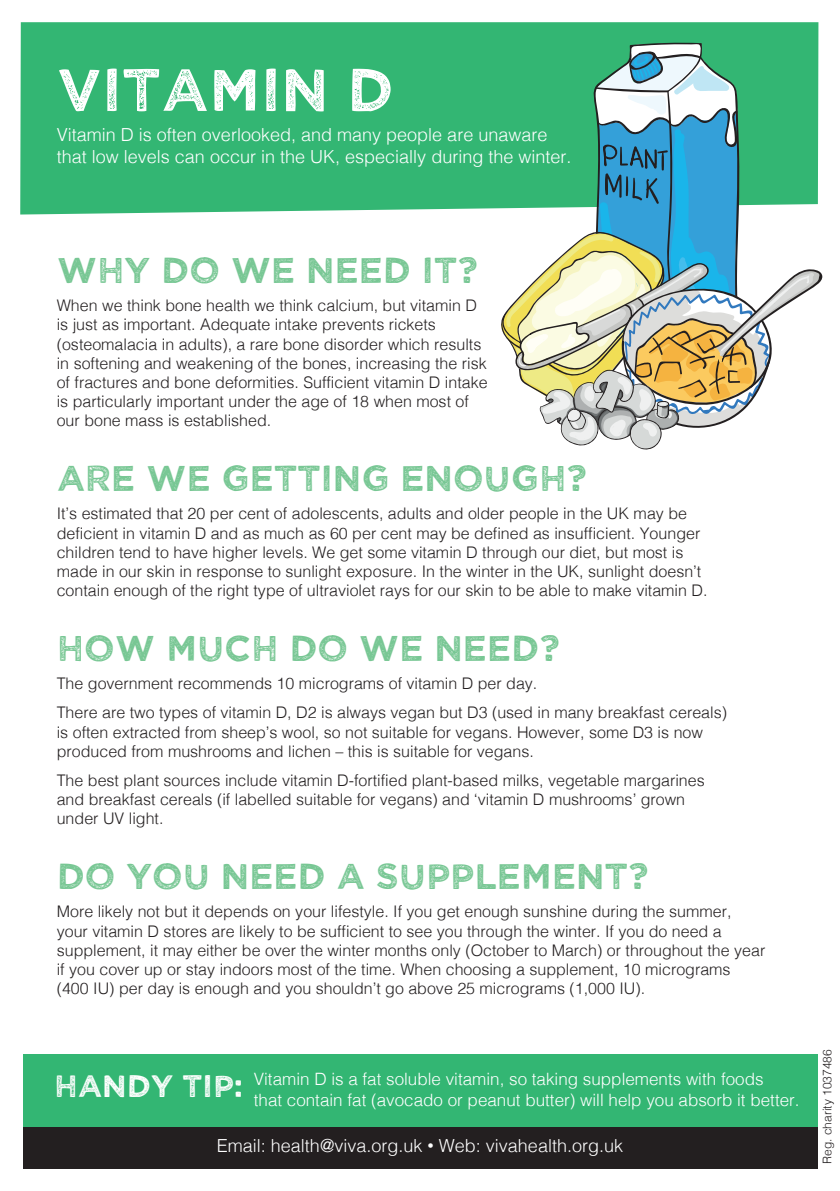
<style>
.page{position:relative;width:840px;height:1191px;background:#fff}
.page>*{position:absolute;margin:0;border:0;box-sizing:border-box;transform-origin:0 0}
.t1{font:60.2px "Wicked Grit";color:#fff}
.t2{font:36px "Wicked Grit";color:#78c794}
.t3{font:300 18px/21.6px "Helvetica";color:#fff}
.t4{font:300 17px/20.4px "Helvetica";color:#fff}
.t5{font:300 16px/19.2px "Helvetica";color:#231f20}
.t6{font:300 12px "Helvetica";color:#231f20}
.s1{font-family:"Wicked Grit";font-weight:400;font-size:31px}
.s2{font-family:"Arial";font-weight:400}
</style>
<div class="page">
<div style="left:20px;top:22px;width:798px;height:192px;background:#33b673"></div>
<div style="left:23px;top:1054px;width:793px;height:85px;background:#33b673"></div>
<div style="left:23px;top:1127px;width:793px;height:41px;background:#231f20"></div>
<svg style="left:500px;top:42px;width:322px;height:408px"></svg>
<h1 class="t1" style="left:57px;top:51px;width:338px">VITAMIN D</h1>
<p class="t3" style="left:57px;top:123px;width:516px">Vitamin D is often overlooked, and many people are unaware that low levels can occur in the UK, especially during the winter.</p>
<h2 class="t2" style="left:57px;top:246px;width:421px">WHY DO WE NEED IT?</h2>
<p class="t5" style="left:57px;top:295px;width:432px">When we think bone health we think calcium, but vitamin D is just as important. Adequate intake prevents rickets (osteomalacia in adults), a rare bone disorder which results in softening and weakening of the bones, increasing the risk of fractures and bone deformities. Sufficient vitamin D intake is particularly important under the age of 18 when most of our bone mass is established.</p>
<h2 class="t2" style="left:57px;top:455px;width:530px">ARE WE GETTING ENOUGH?</h2>
<p class="t5" style="left:57px;top:503px;width:652px">It’s estimated that 20 per cent of adolescents, adults and older people in the UK may be deficient in vitamin D and as much as 60 per cent may be defined as insufficient. Younger children tend to have higher levels. We get some vitamin D through our diet, but most is made in our skin in response to sunlight exposure. In the winter in the UK, sunlight doesn’t contain enough of the right type of ultraviolet rays for our skin to be able to make vitamin D.</p>
<h2 class="t2" style="left:57px;top:624px;width:503px">HOW MUCH DO WE NEED?</h2>
<p class="t5" style="left:57px;top:668px;width:671px;line-height:29.2px">The government recommends 10 micrograms of vitamin D per day.<br>There are two types of vitamin D, D2 is always vegan but D3 (used in many breakfast cereals)</p>
<p class="t5" style="left:57px;top:721px;width:647px">is often extracted from sheep’s wool, so not suitable for vegans. However, some D3 is now produced from mushrooms and lichen – this is suitable for vegans.</p>
<p class="t5" style="left:57px;top:769px;width:649px">The best plant sources include vitamin D-fortified plant-based milks, vegetable margarines and breakfast cereals (if labelled suitable for vegans) and ‘vitamin D mushrooms’ grown under UV light.</p>
<h2 class="t2" style="left:57px;top:853px;width:592px">DO YOU NEED A SUPPLEMENT?</h2>
<p class="t5" style="left:57px;top:901px;width:709px">More likely not but it depends on your lifestyle. If you get enough sunshine during the summer, your vitamin D stores are likely to be sufficient to see you through the winter. If you do need a supplement, it may either be over the winter months only (October to March) or throughout the year if you cover up or stay indoors most of the time. When choosing a supplement, 10 micrograms (400 IU) per day is enough and you shouldn’t go above 25 micrograms (1,000 IU).</p>
<p class="t4" style="left:254px;top:1067px;width:547px;text-indent:-199px"><span class="s1">HANDY TIP:</span> Vitamin D is a fat soluble vitamin, so taking supplements with foods<br>that contain fat (avocado or peanut butter) will help you absorb it better.</p>
<p class="t3" style="left:217px;top:1133px;width:407px">Email: health@viva.org.uk <span class="s2">•</span> Web: vivahealth.org.uk</p>
<p class="t6" style="left:816px;top:1164px;width:116px;rotate:-90deg">Reg. charity 1037486</p>
</div>
